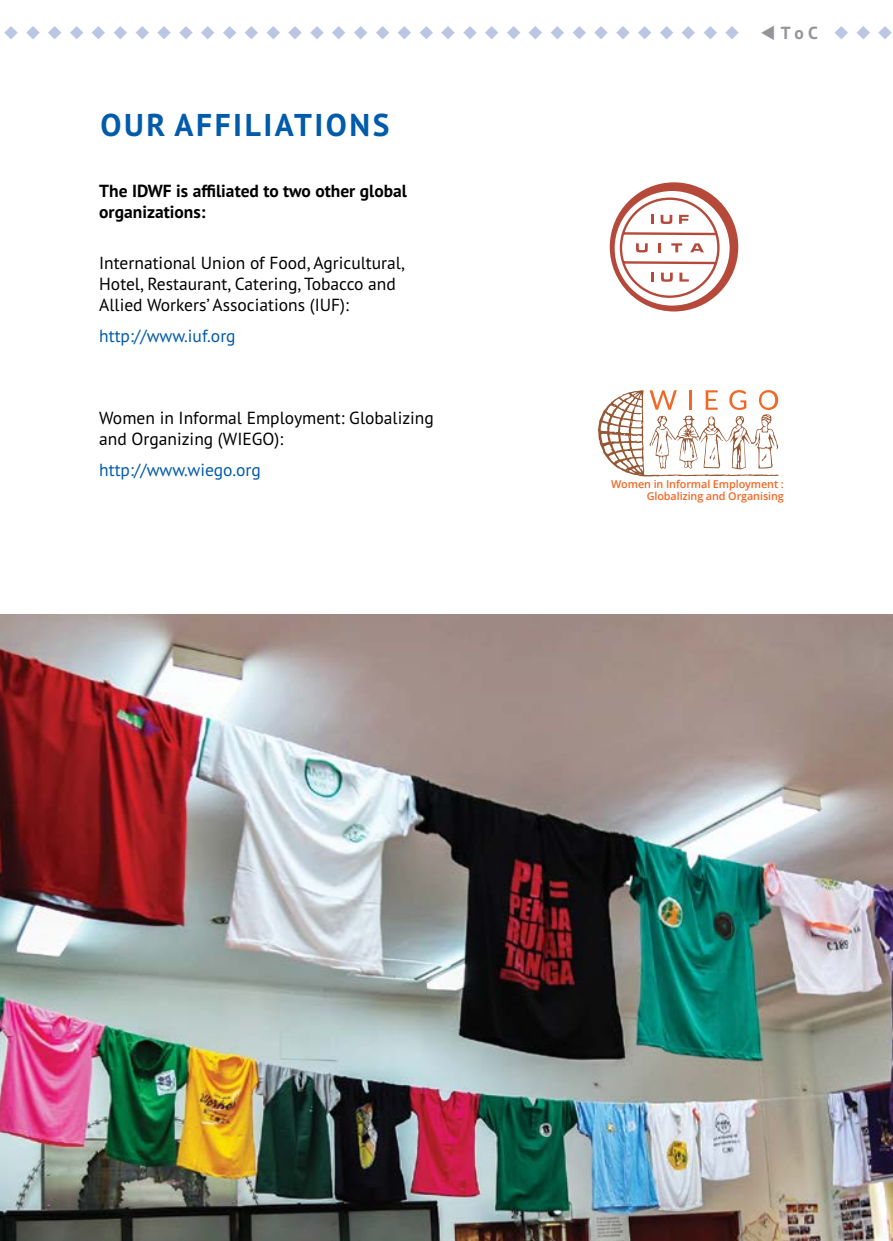
<style>
.page{position:relative;width:893px;height:1241px;background:#fff}
.page>*{position:absolute;margin:0;border:0;box-sizing:border-box;transform-origin:0 0}
.t1{font:700 31.5px "PT Sans Pro";letter-spacing:.08em;color:#005baa}
.t2{font:17.5px/21px "PT Sans Pro";color:#000}
.t3{font:700 17.5px/21px "PT Sans Pro";color:#000}
.t4{font:17.5px "PT Sans Pro";color:#005baa}
.t5{font:700 17.5px "PT Sans Pro";color:#939598}
.t6{font:14px "Zapf Dingbats IT Cby BT";color:#bbc5e4}
.t7{font:600 10.85px/12.1px "Open Sans";letter-spacing:-.01em;color:#f26724;text-align:right}
</style>
<div class="page">
<div style="left:610px;top:182px;width:128px;height:129px;background:#b5493a;border-radius:50%"></div>
<div style="left:615px;top:191px;width:115px;height:114px;background:#fff;border-radius:50%"></div>
<svg style="left:619px;top:196px;width:102px;height:103px"></svg>
<svg style="left:598px;top:390px;width:181px;height:86px"></svg>
<img style="left:0;top:614px;width:893px;height:626px">
<p class="t5" style="left:760px;top:21px;width:59px">▼ T o C</p>
<p class="t6" style="left:4px;top:26px;width:889px">◆ ◆ ◆ ◆ ◆ ◆ ◆ ◆ ◆ ◆ ◆ ◆ ◆ ◆ ◆ ◆ ◆ ◆ ◆ ◆ ◆ ◆ ◆ ◆ ◆ ◆ ◆ ◆ ◆ ◆ ◆ ◆ ◆ ◆ ◆ ◆ ◆ ◆ ◆ ◆ ◆</p>
<h1 class="t1" style="left:100px;top:104px;width:290px">OUR AFFILIATIONS</h1>
<p class="t3" style="left:99px;top:180px;width:309px">The IDWF is affiliated to two other global organizations:</p>
<p class="t2" style="left:99px;top:252px;width:307px">International Union of Food, Agricultural,<br>Hotel, Restaurant, Catering, Tobacco and<br>Allied Workers’ Associations (IUF):</p>
<p class="t4" style="left:99px;top:324px;width:138px">http://www.iuf.org</p>
<p class="t2" style="left:99px;top:407px;width:336px">Women in Informal Employment: Globalizing and Organizing (WIEGO):</p>
<p class="t4" style="left:99px;top:458px;width:163px">http://www.wiego.org</p>
<p class="t7" style="left:611px;top:478px;width:174px">Women in Informal Employment :<br>Globalizing and Organising</p>
</div>
